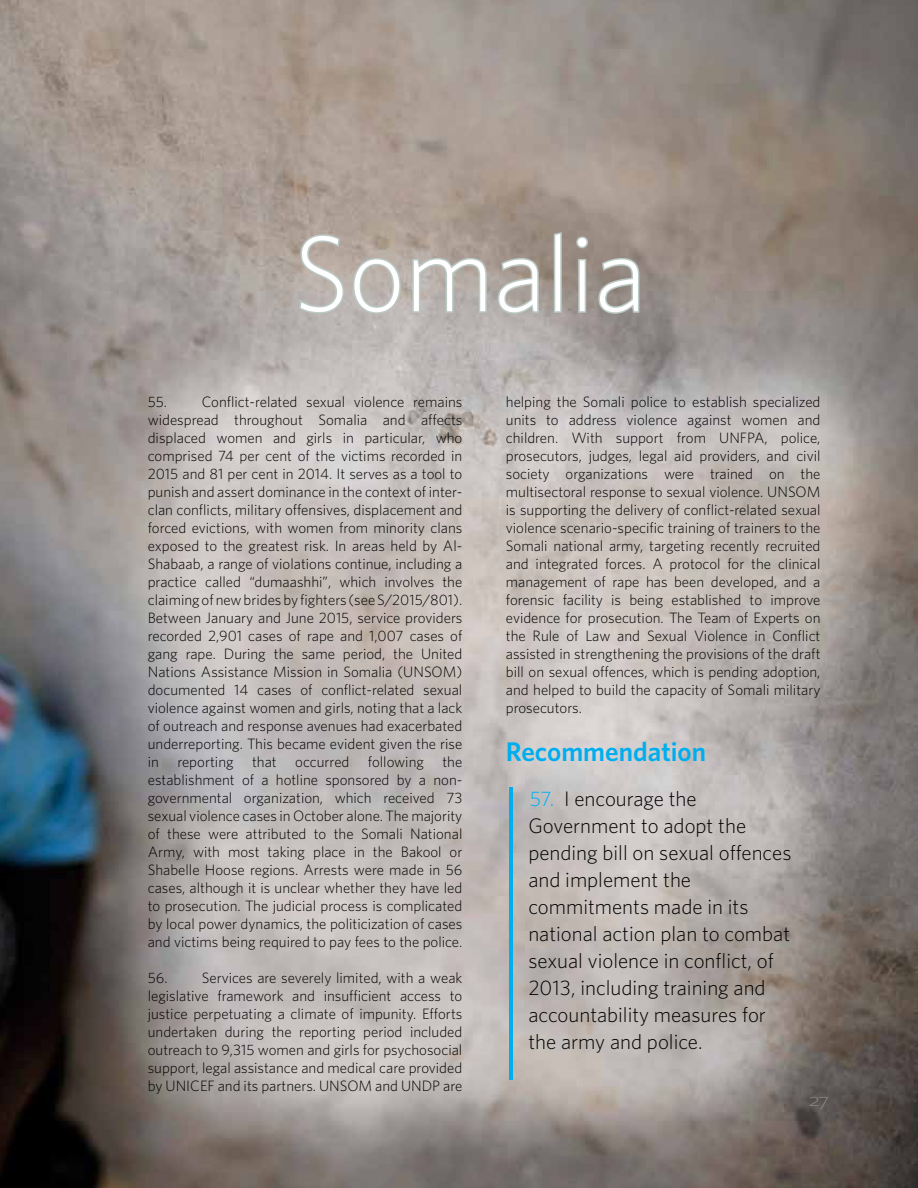
<style>
.page{position:relative;width:918px;height:1188px;background:#fff}
.page>*{position:absolute;margin:0;border:0;box-sizing:border-box;transform-origin:0 0}
.t1{font:300 108px "Whitney";color:#fff}
.t2{font:600 27px "Whitney";color:#00aeef}
.t3{font:300 21px/27px "Whitney";color:#000}
.t4{font:18px "Whitney Light SC";color:#89898a;scale:1.32 1}
.t5{font:300 15px/18px "Whitney";color:#000;text-align:justify}
.s1{color:#00aeef}
</style>
<div class="page">
<img style="left:0;top:0;width:918px;height:1188px">
<svg style="left:297px;top:233px;width:105px;height:83px;background:#b8b2ac"></svg>
<svg style="left:411px;top:256px;width:77px;height:58px;background:#b6b5b0"></svg>
<svg style="left:496px;top:256px;width:44px;height:60px;background:#aeaca5"></svg>
<svg style="left:552px;top:230px;width:11px;height:84px"></svg>
<svg style="left:574px;top:235px;width:16px;height:79px"></svg>
<svg style="left:596px;top:256px;width:45px;height:60px;background:#9f9e98"></svg>
<hr style="left:509px;top:788px;width:4px;height:292px;background:#00aeef">
<h1 class="t1" style="left:294px;top:211px;width:354px">Somalia</h1>
<p class="t5" style="left:148px;top:392px;width:316px">55. Conflict-related sexual violence remains widespread throughout Somalia and affects displaced women and girls in particular, who comprised 74 per cent of the victims recorded in 2015 and 81 per cent in 2014. It serves as a tool to punish and assert dominance in the context of inter&shy;clan conflicts, military offensives, displacement and forced evictions, with women from minority clans exposed to the greatest risk. In areas held by Al-Shabaab, a range of violations continue, including a practice called “dumaashhi”, which involves the claiming of new brides by fighters (see S/2015/801).<br>Between January and June 2015, service providers recorded 2,901 cases of rape and 1,007 cases of gang rape. During the same period, the United Nations Assistance Mission in Somalia (UNSOM) documented 14 cases of conflict-related sexual violence against women and girls, noting that a lack of outreach and response avenues had exacerbated underreporting. This became evident given the rise in reporting that occurred following the establishment of a hotline sponsored by a non&shy;governmental organization, which received 73 sexual violence cases in October alone. The majority of these were attributed to the Somali National Army, with most taking place in the Bakool or Shabelle Hoose regions. Arrests were made in 56 cases, although it is unclear whether they have led to prosecution. The judicial process is complicated by local power dynamics, the politicization of cases and victims being required to pay fees to the police.</p>
<p class="t5" style="left:148px;top:968px;width:316px">56. Services are severely limited, with a weak legislative framework and insufficient access to justice perpetuating a climate of impunity. Efforts undertaken during the reporting period included outreach to 9,315 women and girls for psychosocial support, legal assistance and medical care provided by UNICEF and its partners. UNSOM and UNDP are</p>
<p class="t5" style="left:506px;top:392px;width:316px">helping the Somali police to establish specialized units to address violence against women and children. With support from UNFPA, police, prosecutors, judges, legal aid providers, and civil society organizations were trained on the multisectoral response to sexual violence. UNSOM is supporting the delivery of conflict-related sexual violence scenario-specific training of trainers to the Somali national army, targeting recently recruited and integrated forces. A protocol for the clinical management of rape has been developed, and a forensic facility is being established to improve evidence for prosecution. The Team of Experts on the Rule of Law and Sexual Violence in Conflict assisted in strengthening the provisions of the draft bill on sexual offences, which is pending adoption, and helped to build the capacity of Somali military prosecutors.</p>
<h2 class="t2" style="left:506px;top:735px;width:202px">Recommendation</h2>
<p class="t3" style="left:528px;top:785px;width:265px"><span class="s1">57.</span> I encourage the<br>Government to adopt the pending bill on sexual offences and implement the commitments made in its national action plan to combat sexual violence in conflict, of<br>2013, including training and accountability measures for the army and police.</p>
<p class="t4" style="left:809px;top:1089px;width:17px">27</p>
</div>
